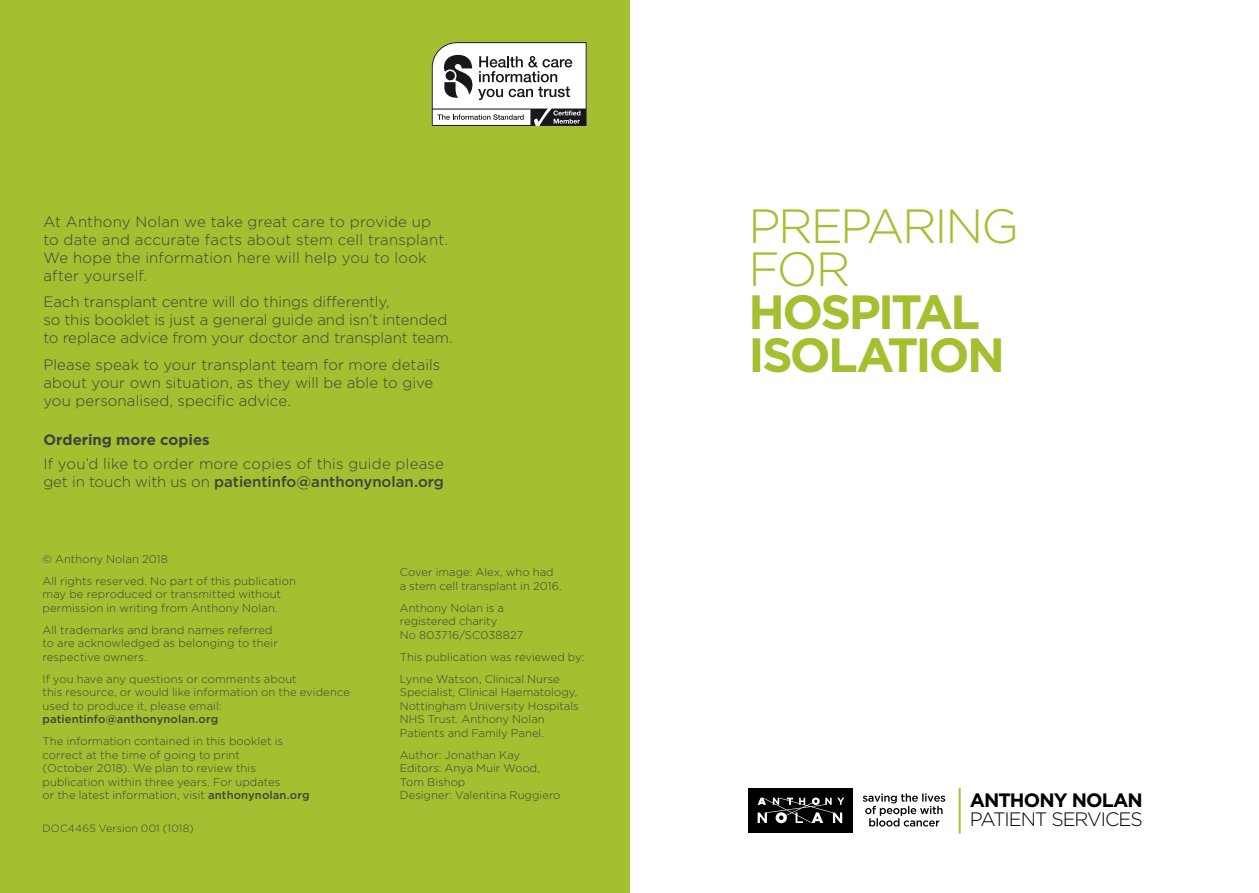
<style>
.page{position:relative;width:1259px;height:893px;background:#fff}
.page>*{position:absolute;margin:0;border:0;box-sizing:border-box;transform-origin:0 0}
.t1{font:700 48px/43.2px "Gotham";letter-spacing:-.055em;color:#a2c02f}
.t2{font:300 48px/43.2px "Gotham";letter-spacing:-.05em;color:#a2c02f}
.t3{font:300 19.35px "Gotham";letter-spacing:-.06em;color:#000}
.t4{font:700 19.35px "Gotham";letter-spacing:-.045em;color:#000}
.t5{font:300 15px/18px "Gotham";color:#414042}
.t6{font:700 15px "Gotham";color:#414042}
.t7{font:300 11.25px/13.5px "Gotham";letter-spacing:.005em;color:#414042}
.t8{font:500 11.25px "Gotham";letter-spacing:.01em;color:#414042}
.t9{font:300 10.5px "Gotham";letter-spacing:.015em;color:#414042}
.s1{font-weight:500}
</style>
<div class="page">
<div style="left:0;top:0;width:629px;height:893px;background:#a2c02f"></div>
<div style="left:748px;top:788px;width:105px;height:45px;background:#000"></div>
<svg style="left:757px;top:797px;width:87px;height:26px"></svg>
<svg style="left:862px;top:793px;width:83px;height:34px"></svg>
<hr style="left:958px;top:788px;width:2px;height:45px;background:#a2c02f">
<svg style="left:432px;top:42px;width:154px;height:84px;background:#c5c5c5"></svg>
<h3 class="t5" style="left:43px;top:212px;width:406px">At Anthony Nolan we take great care to provide up to date and accurate facts about stem cell transplant.<br>We hope the information here will help you to look after yourself.</h3>
<h3 class="t5" style="left:43px;top:293px;width:411px">Each transplant centre will do things differently,<br>so this booklet is just a general guide and isn’t intended to replace advice from your doctor and transplant team.</h3>
<h3 class="t5" style="left:43px;top:355px;width:398px">Please speak to your transplant team for more details about your own situation, as they will be able to give you personalised, specific advice.</h3>
<h3 class="t6" style="left:43px;top:430px;width:168px">Ordering more copies</h3>
<h3 class="t5" style="left:43px;top:455px;width:402px">If you’d like to order more copies of this guide please get in touch with us on <span class="s1">patientinfo@anthonynolan.org</span></h3>
<p class="t7" style="left:43px;top:548px;width:255px;line-height:22px">© Anthony Nolan 2018<br>All rights reserved. No part of this publication</p>
<p class="t7" style="left:43px;top:587px;width:240px">may be reproduced or transmitted without permission in writing from Anthony Nolan.</p>
<p class="t7" style="left:43px;top:623px;width:237px">All trademarks and brand names referred to are acknowledged as belonging to their respective owners.</p>
<p class="t7" style="left:43px;top:672px;width:309px">If you have any questions or comments about<br>this resource, or would like information on the evidence used to produce it, please email:</p>
<p class="t8" style="left:43px;top:712px;width:177px">patientinfo@anthonynolan.org</p>
<p class="t7" style="left:43px;top:734px;width:269px">The information contained in this booklet is correct at the time of going to print<br>(October 2018). We plan to review this publication within three years. For updates<br>or the latest information, visit <span class="s1">anthonynolan.org</span></p>
<p class="t9" style="left:43px;top:822px;width:153px">DOC4465 Version 001 (1018)</p>
<p class="t7" style="left:400px;top:565px;width:163px">Cover image: Alex, who had a stem cell transplant in 2016.</p>
<p class="t7" style="left:400px;top:601px;width:125px">Anthony Nolan is a registered charity<br>No 803716/SC038827</p>
<p class="t7" style="left:400px;top:646px;width:186px;line-height:22px">This publication was reviewed by:<br>Lynne Watson, Clinical Nurse</p>
<p class="t7" style="left:400px;top:685px;width:180px">Specialist, Clinical Haematology,<br>Nottingham University Hospitals<br>NHS Trust. Anthony Nolan<br>Patients and Family Panel.</p>
<p class="t7" style="left:400px;top:748px;width:162px">Author: Jonathan Kay<br>Editors: Anya Muir Wood,<br>Tom Bishop<br>Designer: Valentina Ruggiero</p>
<h1 class="t2" style="left:748px;top:203px;width:272px">PREPARING<br>FOR</h1>
<h1 class="t1" style="left:748px;top:290px;width:258px">HOSPITAL<br>ISOLATION</h1>
<h2 class="t4" style="left:970px;top:787px;width:174px">ANTHONY NOLAN</h2>
<h2 class="t3" style="left:970px;top:807px;width:174px">PATIENT SERVICES</h2>
</div>
